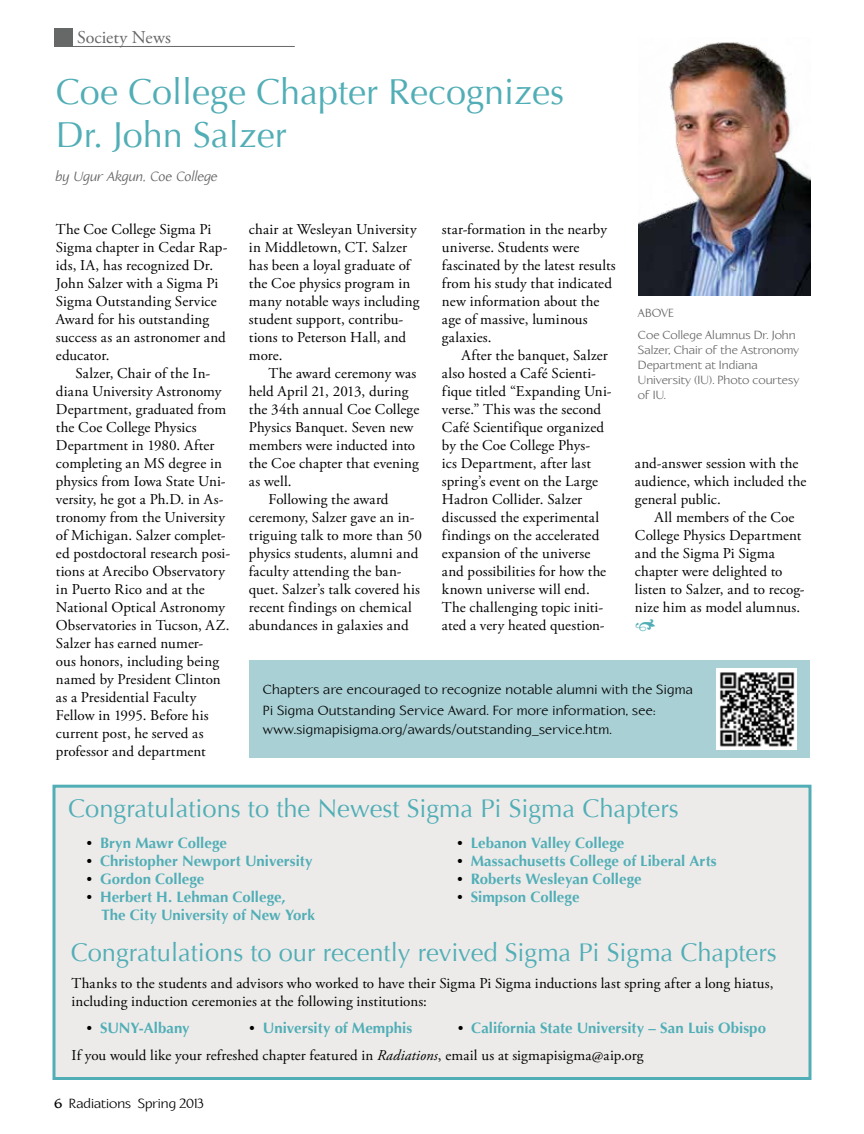
<style>
.page{position:relative;width:864px;height:1134px;background:#fff}
.page>*{position:absolute;margin:0;border:0;box-sizing:border-box;transform-origin:0 0}
.t1{font:36px/43.2px "Optima";color:#51aeb6}
.t2{font:25.5px "Optima";color:#51aeb6}
.t3{font:18px "Adobe Garamond Pro";letter-spacing:.005em;color:#666767}
.t4{font:15px/18px "Adobe Garamond Pro";letter-spacing:.015em;color:#000}
.t5{font:700 15px/18px "Optima";color:#51aeb6}
.t6{font:15px "Adobe Garamond Pro";letter-spacing:-.01em;color:#000}
.t7{font:13.5px/21px "Aperto Com";letter-spacing:.02em;color:#000}
.t8{font:italic 13.5px "Aperto Com";color:#666767}
.t9{font:13.5px "Aperto Com";color:#000}
.t10{font:12px/15px "Aperto Com";color:#666767}
.s1{font-family:"Adobe Garamond Pro";font-weight:400;color:#000}
.s2{font-style:italic}
.s3{font-weight:700}
</style>
<div class="page">
<img style="left:638px;top:42px;width:173px;height:253px">
<div style="left:249px;top:660px;width:561px;height:97px;background:#a9d0d5"></div>
<img style="left:716px;top:668px;width:80px;height:82px">
<hr style="left:54px;top:46px;width:241px;height:1px;background:#666767">
<div style="left:54px;top:28px;width:18px;height:18px;background:#666767"></div>
<div style="left:52px;top:785px;width:760px;height:295px;background:#ecebea;border:3px solid #51aeb6"></div>
<p class="t3" style="left:77px;top:27px;width:95px">Society News</p>
<h1 class="t1" style="left:56px;top:70px;width:510px">Coe College Chapter Recognizes<br>Dr. John Salzer</h1>
<p class="t8" style="left:56px;top:168px;width:164px">by Ugur Akgun, Coe College</p>
<p class="t4" style="left:56px;top:221px;width:173px">The Coe College Sigma Pi<br>Sigma chapter in Cedar Rap&shy;ids, IA, has recognized Dr.<br>John Salzer with a Sigma Pi<br>Sigma Outstanding Service<br>Award for his outstanding success as an astronomer and educator.</p>
<p class="t4" style="left:56px;top:365px;width:176px;text-indent:19px">Salzer, Chair of the In&shy;diana University Astronomy<br>Department, graduated from the Coe College Physics<br>Department in 1980. After completing an MS degree in physics from Iowa State Uni&shy;versity, he got a Ph.D. in As&shy;tronomy from the University of Michigan. Salzer complet&shy;ed postdoctoral research posi&shy;tions at Arecibo Observatory in Puerto Rico and at the<br>National Optical Astronomy<br>Observatories in Tucson, AZ.<br>Salzer has earned numer-<br>ous honors, including being named by President Clinton as a Presidential Faculty<br>Fellow in 1995. Before his current post, he served as professor and department</p>
<p class="t4" style="left:249px;top:221px;width:172px">chair at Wesleyan University in Middletown, CT. Salzer has been a loyal graduate of the Coe physics program in many notable ways including student support, contribu&shy;tions to Peterson Hall, and more.</p>
<p class="t4" style="left:268px;top:365px;width:149px">The award ceremony was</p>
<p class="t6" style="left:249px;top:382px;width:161px">held April 21, 2013, during</p>
<p class="t4" style="left:249px;top:401px;width:172px">the 34th annual Coe College</p>
<p class="t4" style="left:249px;top:419px;width:166px">Physics Banquet. Seven new</p>
<p class="t4" style="left:249px;top:437px;width:168px">members were inducted into</p>
<p class="t4" style="left:249px;top:455px;width:172px">the Coe chapter that evening</p>
<p class="t4" style="left:249px;top:473px;width:44px">as well.</p>
<p class="t4" style="left:268px;top:491px;width:122px">Following the award</p>
<p class="t4" style="left:249px;top:509px;width:167px">ceremony, Salzer gave an in-</p>
<p class="t4" style="left:249px;top:527px;width:175px">triguing talk to more than 50</p>
<p class="t4" style="left:249px;top:545px;width:171px">physics students, alumni and</p>
<p class="t4" style="left:249px;top:563px;width:154px">faculty attending the ban-</p>
<p class="t4" style="left:249px;top:581px;width:172px">quet. Salzer’s talk covered his</p>
<p class="t4" style="left:249px;top:599px;width:164px">recent findings on chemical</p>
<p class="t4" style="left:249px;top:617px;width:161px">abundances in galaxies and</p>
<p class="t4" style="left:442px;top:221px;width:175px">star-formation in the nearby universe. Students were fascinated by the latest results from his study that indicated new information about the age of massive, luminous galaxies.</p>
<p class="t4" style="left:442px;top:347px;width:171px;text-indent:20px">After the banquet, Salzer also hosted a Café Scienti&shy;fique titled “Expanding Uni&shy;verse.” This was the second<br>Café Scientifique organized by the Coe College Phys-<br>ics Department, after last spring’s event on the Large<br>Hadron Collider. Salzer discussed the experimental findings on the accelerated expansion of the universe and possibilities for how the known universe will end.<br>The challenging topic initi&shy;ated a very heated question-</p>
<p class="t10" style="left:638px;top:302px;width:159px;line-height:21.8px">ABOVE<br>Coe College Alumnus Dr. John</p>
<p class="t10" style="left:638px;top:342px;width:163px">Salzer, Chair of the Astronomy<br>Department at Indiana<br>University (IU). Photo courtesy of IU.</p>
<p class="t4" style="left:635px;top:455px;width:173px">and-answer session with the audience, which included the general public.</p>
<p class="t4" style="left:635px;top:509px;width:171px;text-indent:20px">All members of the Coe<br>College Physics Department and the Sigma Pi Sigma chapter were delighted to listen to Salzer, and to recog&shy;nize him as model alumnus.</p>
<p class="t7" style="left:263px;top:679px;width:432px">Chapters are encouraged to recognize notable alumni with the Sigma<br>Pi Sigma Outstanding Service Award. For more information, see:</p>
<p class="t7" style="left:263px;top:719px;width:351px">www.sigmapisigma.org/awards/outstanding_service.htm.</p>
<h2 class="t2" style="left:68px;top:793px;width:612px">Congratulations to the Newest Sigma Pi Sigma Chapters</h2>
<p class="t5" style="left:87px;top:834px;width:142px"><span class="s1">•</span> Bryn Mawr College</p>
<p class="t5" style="left:87px;top:852px;width:228px"><span class="s1">•</span> Christopher Newport University</p>
<p class="t5" style="left:87px;top:870px;width:119px"><span class="s1">•</span> Gordon College</p>
<p class="t5" style="left:101px;top:888px;width:215px;text-indent:-15px"><span class="s1">•</span> Herbert H. Lehman College,<br>The City University of New York</p>
<p class="t5" style="left:457px;top:834px;width:169px"><span class="s1">•</span> Lebanon Valley College</p>
<p class="t5" style="left:457px;top:852px;width:261px"><span class="s1">•</span> Massachusetts College of Liberal Arts</p>
<p class="t5" style="left:457px;top:870px;width:186px"><span class="s1">•</span> Roberts Wesleyan College</p>
<p class="t5" style="left:457px;top:888px;width:124px"><span class="s1">•</span> Simpson College</p>
<h2 class="t2" style="left:71px;top:938px;width:708px">Congratulations to our recently revived Sigma Pi Sigma Chapters</h2>
<p class="t4" style="left:72px;top:975px;width:704px">Thanks to the students and advisors who worked to have their Sigma Pi Sigma inductions last spring after a long hiatus, including induction ceremonies at the following institutions:</p>
<p class="t4" style="left:72px;top:1047px;width:574px">If you would like your refreshed chapter featured in <span class="s2">Radiations</span>, email us at sigmapisigma@aip.org</p>
<p class="t5" style="left:87px;top:1019px;width:105px"><span class="s1">•</span> SUNY-Albany</p>
<p class="t5" style="left:249px;top:1019px;width:165px"><span class="s1">•</span> University of Memphis</p>
<p class="t5" style="left:458px;top:1019px;width:310px"><span class="s1">•</span> California State University – San Luis Obispo</p>
<p class="t9" style="left:54px;top:1095px;width:151px"><span class="s3">6</span> Radiations Spring 2013</p>
</div>
